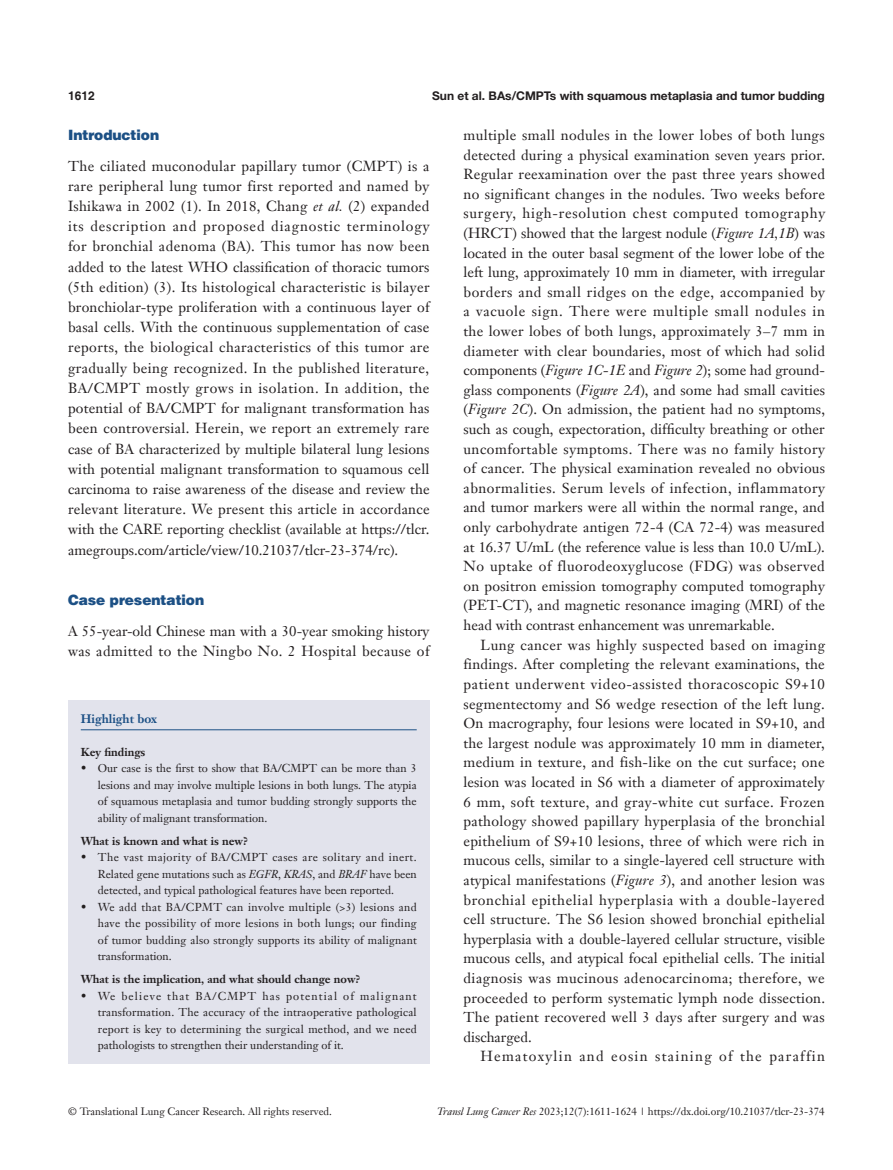
<style>
.page{position:relative;width:893px;height:1170px;background:#fff}
.page>*{position:absolute;margin:0;border:0;box-sizing:border-box;transform-origin:0 0}
.t1{font:14.25px/19.6px "Janson Text LT";color:#231f20;text-align:justify}
.t2{font:14.25px "Janson Text LT";letter-spacing:.09em;color:#231f20}
.t3{font:900 14.25px "Helvetica";color:#1c5085}
.t4{font:700 12px "Helvetica Neue LT Pro";color:#231f20}
.t5{font:700 12px "Janson Text LT";color:#1c5085}
.t6{font:700 12px "Helvetica";color:#231f20}
.t7{font:11.25px/16.5px "Janson Text LT";color:#231f20;text-align:justify}
.t8{font:700 11.25px "Janson Text LT";color:#231f20}
.t9{font:10.5px "Janson Text LT";color:#231f20}
.s1{font-style:italic}
</style>
<div class="page">
<div style="left:68px;top:700px;width:361px;height:363px;background:#e2e3ec"></div>
<hr style="left:81px;top:729px;width:336px;height:1px;background:#1c5085">
<p class="t6" style="left:68px;top:88px;width:28px">1612</p>
<p class="t4" style="left:432px;top:88px;width:394px">Sun et al. BAs/CMPTs with squamous metaplasia and tumor budding</p>
<p class="t3" style="left:68px;top:126px;width:93px">Introduction</p>
<p class="t1" style="left:68px;top:155px;width:363px;line-height:20.2px">The ciliated muconodular papillary tumor (CMPT) is a rare peripheral lung tumor first reported and named by Ishikawa in 2002 (1). In 2018, Chang <span class="s1">et al.</span> (2) expanded its description and proposed diagnostic terminology for bronchial adenoma (BA). This tumor has now been added to the latest WHO classification of thoracic tumors (5th edition) (3). Its histological characteristic is bilayer bronchiolar-type proliferation with a continuous layer of basal cells. With the continuous supplementation of case reports, the biological characteristics of this tumor are gradually being recognized. In the published literature, BA/CMPT mostly grows in isolation. In addition, the potential of BA/CMPT for malignant transformation has been controversial. Herein, we report an extremely rare case of BA characterized by multiple bilateral lung lesions with potential malignant transformation to squamous cell carcinoma to raise awareness of the disease and review the relevant literature. We present this article in accordance with the CARE reporting checklist (available at https://tlcr. amegroups.com/article/view/10.21037/tlcr-23-374/rc).</p>
<p class="t3" style="left:68px;top:590px;width:138px">Case presentation</p>
<p class="t1" style="left:68px;top:620px;width:363px;line-height:20.2px">A 55-year-old Chinese man with a 30-year smoking history was admitted to the Ningbo No. 2 Hospital because of</p>
<p class="t5" style="left:81px;top:711px;width:78px">Highlight box</p>
<p class="t8" style="left:81px;top:744px;width:66px">Key findings</p>
<p class="t7" style="left:98px;top:760px;width:320px;text-indent:-17px">• Our case is the first to show that BA/CMPT can be more than 3 lesions and may involve multiple lesions in both lungs. The atypia of squamous metaplasia and tumor budding strongly supports the ability of malignant transformation.</p>
<p class="t8" style="left:81px;top:833px;width:169px">What is known and what is new?</p>
<p class="t7" style="left:98px;top:849px;width:320px;text-indent:-17px">• The vast majority of BA/CMPT cases are solitary and inert.<br>Related gene mutations such as <span class="s1">EGFR</span>, <span class="s1">KRAS</span>, and <span class="s1">BRAF</span> have been detected, and typical pathological features have been reported.</p>
<p class="t7" style="left:98px;top:898px;width:321px;text-indent:-17px">• We add that BA/CPMT can involve multiple (&gt;3) lesions and have the possibility of more lesions in both lungs; our finding of tumor budding also strongly supports its ability of malignant transformation.</p>
<p class="t8" style="left:81px;top:972px;width:281px">What is the implication, and what should change now?</p>
<p class="t7" style="left:98px;top:987px;width:321px;text-indent:-17px">• We believe that BA/CMPT has potential of malignant transformation. The accuracy of the intraoperative pathological report is key to determining the surgical method, and we need pathologists to strengthen their understanding of it.</p>
<p class="t1" style="left:463px;top:125px;width:363px">multiple small nodules in the lower lobes of both lungs detected during a physical examination seven years prior.<br>Regular reexamination over the past three years showed no significant changes in the nodules. Two weeks before surgery, high-resolution chest computed tomography (HRCT) showed that the largest nodule (<span class="s1">Figure 1A,1B</span>) was located in the outer basal segment of the lower lobe of the left lung, approximately 10 mm in diameter, with irregular borders and small ridges on the edge, accompanied by a vacuole sign. There were multiple small nodules in the lower lobes of both lungs, approximately 3–7 mm in diameter with clear boundaries, most of which had solid components (<span class="s1">Figure 1C-1E</span> and <span class="s1">Figure 2</span>); some had ground&shy;glass components (<span class="s1">Figure 2A</span>), and some had small cavities (<span class="s1">Figure 2C</span>). On admission, the patient had no symptoms, such as cough, expectoration, difficulty breathing or other uncomfortable symptoms. There was no family history of cancer. The physical examination revealed no obvious abnormalities. Serum levels of infection, inflammatory and tumor markers were all within the normal range, and only carbohydrate antigen 72-4 (CA 72-4) was measured at 16.37 U/mL (the reference value is less than 10.0 U/mL).<br>No uptake of fluorodeoxyglucose (FDG) was observed on positron emission tomography computed tomography (PET-CT), and magnetic resonance imaging (MRI) of the head with contrast enhancement was unremarkable.</p>
<p class="t1" style="left:463px;top:634px;width:363px;text-indent:17px">Lung cancer was highly suspected based on imaging findings. After completing the relevant examinations, the patient underwent video-assisted thoracoscopic S9+10 segmentectomy and S6 wedge resection of the left lung.<br>On macrography, four lesions were located in S9+10, and the largest nodule was approximately 10 mm in diameter, medium in texture, and fish-like on the cut surface; one lesion was located in S6 with a diameter of approximately 6 mm, soft texture, and gray-white cut surface. Frozen pathology showed papillary hyperplasia of the bronchial epithelium of S9+10 lesions, three of which were rich in mucous cells, similar to a single-layered cell structure with atypical manifestations (<span class="s1">Figure 3</span>), and another lesion was bronchial epithelial hyperplasia with a double-layered cell structure. The S6 lesion showed bronchial epithelial hyperplasia with a double-layered cellular structure, visible mucous cells, and atypical focal epithelial cells. The initial diagnosis was mucinous adenocarcinoma; therefore, we proceeded to perform systematic lymph node dissection.<br>The patient recovered well 3 days after surgery and was discharged.</p>
<p class="t2" style="left:480px;top:1047px;width:346px">Hematoxylin and eosin staining of the paraffin</p>
<p class="t9" style="left:68px;top:1104px;width:265px">© Translational Lung Cancer Research. All rights reserved.</p>
<p class="t9" style="left:437px;top:1104px;width:389px"><span class="s1">Transl Lung Cancer Res</span> 2023;12(7):1611-1624 | https://dx.doi.org/10.21037/tlcr-23-374</p>
</div>
